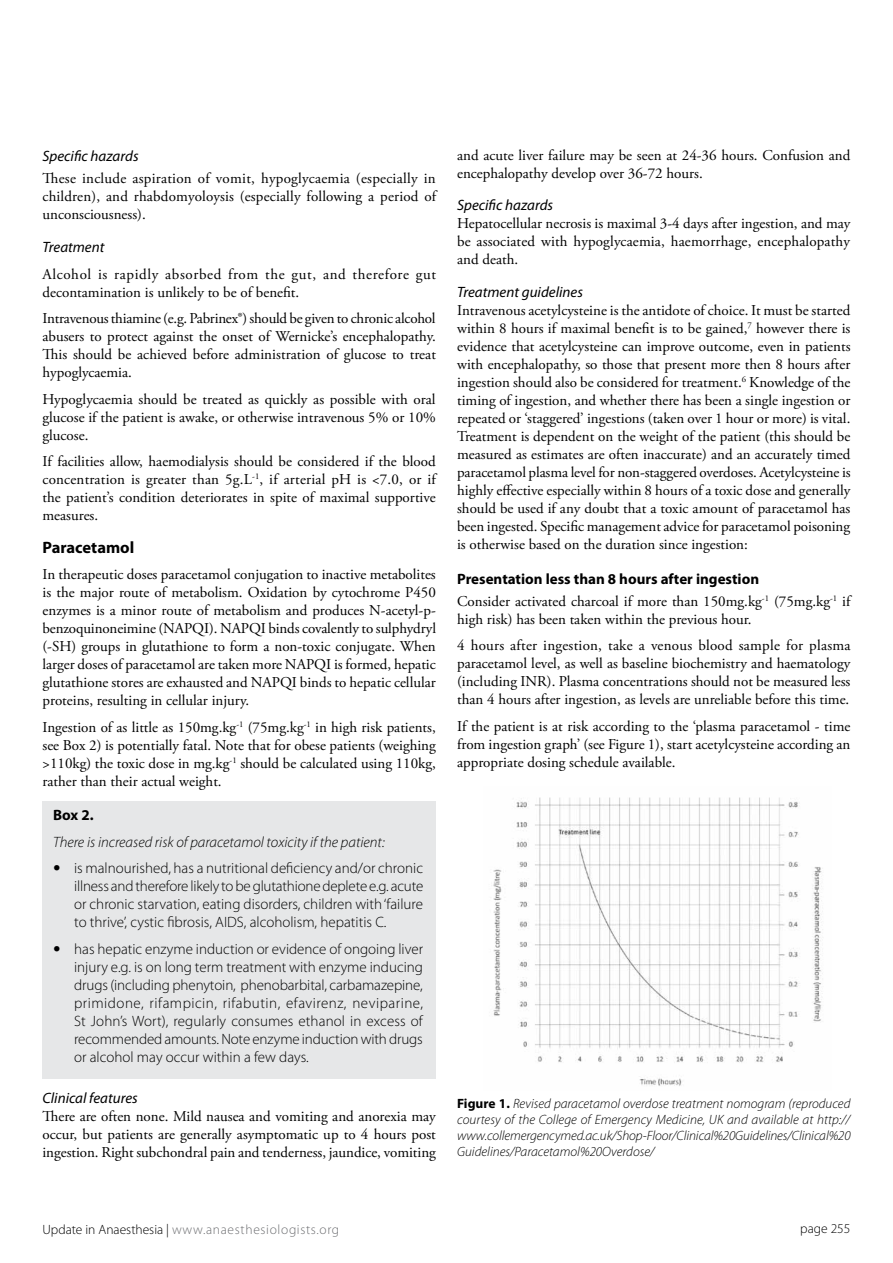
<style>
.page{position:relative;width:893px;height:1263px;background:#fff}
.page>*{position:absolute;margin:0;border:0;box-sizing:border-box;transform-origin:0 0}
.t1{font:700 16.5px "Myriad Pro";color:#000}
.t2{font:15px/18px "Adobe Garamond Pro";color:#000;text-align:justify}
.t3{font:300 15px/18px "Myriad Pro";color:#000;text-align:justify}
.t4{font:15px/18px "Adobe Garamond Pro";letter-spacing:.04em;color:#000}
.t5{font:italic 15px "Myriad Pro";color:#000}
.t6{font:italic 300 15px "Myriad Pro";color:#000}
.t7{font:700 15px "Myriad Pro";color:#000}
.t8{font:italic 300 13.5px/16.2px "Myriad Pro";color:#000;text-align:justify}
.t9{font:300 13.5px "Myriad Pro";letter-spacing:.05em;color:#6d6e71}
.t10{font:300 13.5px "Myriad Pro";color:#000}
.s1{font-family:"Helvetica Neue";font-weight:400}
.s2{font-weight:700;font-style:normal}
.s3{color:#000}
</style>
<div class="page">
<div style="left:43px;top:802px;width:393px;height:277px;background:#e6e7e8"></div>
<img style="left:493px;top:797px;width:330px;height:289px">
<p class="t5" style="left:43px;top:147px;width:98px">Specific hazards</p>
<p class="t2" style="left:43px;top:170px;width:395px">These include aspiration of vomit, hypoglycaemia (especially in children), and rhabdomyoloysis (especially following a period of unconsciousness).</p>
<p class="t5" style="left:43px;top:238px;width:63px">Treatment</p>
<p class="t4" style="left:43px;top:265px;width:395px">Alcohol is rapidly absorbed from the gut, and therefore gut decontamination is unlikely to be of benefit.</p>
<p class="t2" style="left:43px;top:310px;width:395px">Intravenous thiamine (e.g. Pabrinex®) should be given to chronic alcohol abusers to protect against the onset of Wernicke’s encephalopathy.<br>This should be achieved before administration of glucose to treat hypoglycaemia.</p>
<p class="t2" style="left:43px;top:390px;width:395px">Hypoglycaemia should be treated as quickly as possible with oral glucose if the patient is awake, or otherwise intravenous 5% or 10% glucose.</p>
<p class="t2" style="left:43px;top:453px;width:395px">If facilities allow, haemodialysis should be considered if the blood concentration is greater than 5g.L<sup>-1</sup>, if arterial pH is &lt;7.0, or if the patient’s condition deteriorates in spite of maximal supportive measures.</p>
<p class="t1" style="left:43px;top:536px;width:93px">Paracetamol</p>
<p class="t2" style="left:43px;top:566px;width:395px">In therapeutic doses paracetamol conjugation to inactive metabolites is the major route of metabolism. Oxidation by cytochrome P450 enzymes is a minor route of metabolism and produces N-acetyl-p&shy;benzoquinoneimine (NAPQI). NAPQI binds covalently to sulphydryl (-SH) groups in glutathione to form a non-toxic conjugate. When larger doses of paracetamol are taken more NAPQI is formed, hepatic glutathione stores are exhausted and NAPQI binds to hepatic cellular proteins, resulting in cellular injury.</p>
<p class="t2" style="left:43px;top:718px;width:395px">Ingestion of as little as 150mg.kg<sup>-1</sup> (75mg.kg<sup>-1</sup> in high risk patients, see Box 2) is potentially fatal. Note that for obese patients (weighing &gt;110kg) the toxic dose in mg.kg<sup>-1</sup> should be calculated using 110kg, rather than their actual weight.</p>
<p class="t7" style="left:53px;top:805px;width:42px">Box 2.</p>
<p class="t6" style="left:53px;top:833px;width:333px">There is increased risk of paracetamol toxicity if the patient:</p>
<p class="t3" style="left:74px;top:859px;width:351px;text-indent:-21px"><span class="s1">•</span> is malnourished, has a nutritional deficiency and/or chronic illness and therefore likely to be glutathione deplete e.g. acute or chronic starvation, eating disorders, children with ‘failure to thrive’, cystic fibrosis, AIDS, alcoholism, hepatitis C.</p>
<p class="t3" style="left:74px;top:940px;width:350px;text-indent:-21px"><span class="s1">•</span> has hepatic enzyme induction or evidence of ongoing liver injury e.g. is on long term treatment with enzyme inducing drugs (including phenytoin, phenobarbital, carbamazepine, primidone, rifampicin, rifabutin, efavirenz, neviparine, St John’s Wort), regularly consumes ethanol in excess of recommended amounts. Note enzyme induction with drugs or alcohol may occur within a few days.</p>
<p class="t5" style="left:43px;top:1089px;width:97px">Clinical features</p>
<p class="t2" style="left:43px;top:1108px;width:395px">There are often none. Mild nausea and vomiting and anorexia may occur, but patients are generally asymptomatic up to 4 hours post ingestion. Right subchondral pain and tenderness, jaundice, vomiting</p>
<p class="t2" style="left:457px;top:146px;width:395px">and acute liver failure may be seen at 24-36 hours. Confusion and encephalopathy develop over 36-72 hours.</p>
<p class="t5" style="left:457px;top:196px;width:98px">Specific hazards</p>
<p class="t2" style="left:457px;top:215px;width:395px">Hepatocellular necrosis is maximal 3-4 days after ingestion, and may be associated with hypoglycaemia, haemorrhage, encephalopathy and death.</p>
<p class="t5" style="left:457px;top:282px;width:127px">Treatment guidelines</p>
<p class="t2" style="left:457px;top:302px;width:395px">Intravenous acetylcysteine is the antidote of choice. It must be started within 8 hours if maximal benefit is to be gained,<sup>7</sup> however there is evidence that acetylcysteine can improve outcome, even in patients with encephalopathy, so those that present more then 8 hours after ingestion should also be considered for treatment.<sup>6</sup> Knowledge of the timing of ingestion, and whether there has been a single ingestion or repeated or ‘staggered’ ingestions (taken over 1 hour or more) is vital.<br>Treatment is dependent on the weight of the patient (this should be measured as estimates are often inaccurate) and an accurately timed paracetamol plasma level for non-staggered overdoses. Acetylcysteine is highly effective especially within 8 hours of a toxic dose and generally should be used if any doubt that a toxic amount of paracetamol has been ingested. Specific management advice for paracetamol poisoning is otherwise based on the duration since ingestion:</p>
<p class="t7" style="left:457px;top:569px;width:304px">Presentation less than 8 hours after ingestion</p>
<p class="t2" style="left:457px;top:593px;width:395px">Consider activated charcoal if more than 150mg.kg<sup>-1</sup> (75mg.kg<sup>-1</sup> if high risk) has been taken within the previous hour.</p>
<p class="t2" style="left:457px;top:637px;width:395px">4 hours after ingestion, take a venous blood sample for plasma paracetamol level, as well as baseline biochemistry and haematology (including INR). Plasma concentrations should not be measured less than 4 hours after ingestion, as levels are unreliable before this time.</p>
<p class="t2" style="left:457px;top:718px;width:395px">If the patient is at risk according to the ‘plasma paracetamol - time from ingestion graph’ (see Figure 1), start acetylcysteine according an appropriate dosing schedule available.</p>
<p class="t8" style="left:457px;top:1095px;width:395px"><span class="s2">Figure 1.</span> Revised paracetamol overdose treatment nomogram (reproduced courtesy of the College of Emergency Medicine, UK and available at http:// www.collemergencymed.ac.uk/Shop-Floor/Clinical%20Guidelines/Clinical%20<br>Guidelines/Paracetamol%20Overdose/</p>
<p class="t9" style="left:43px;top:1221px;width:298px"><span class="s3">Update in Anaesthesia |</span> www.anaesthesiologists.org</p>
<p class="t10" style="left:800px;top:1221px;width:52px">page 255</p>
</div>
